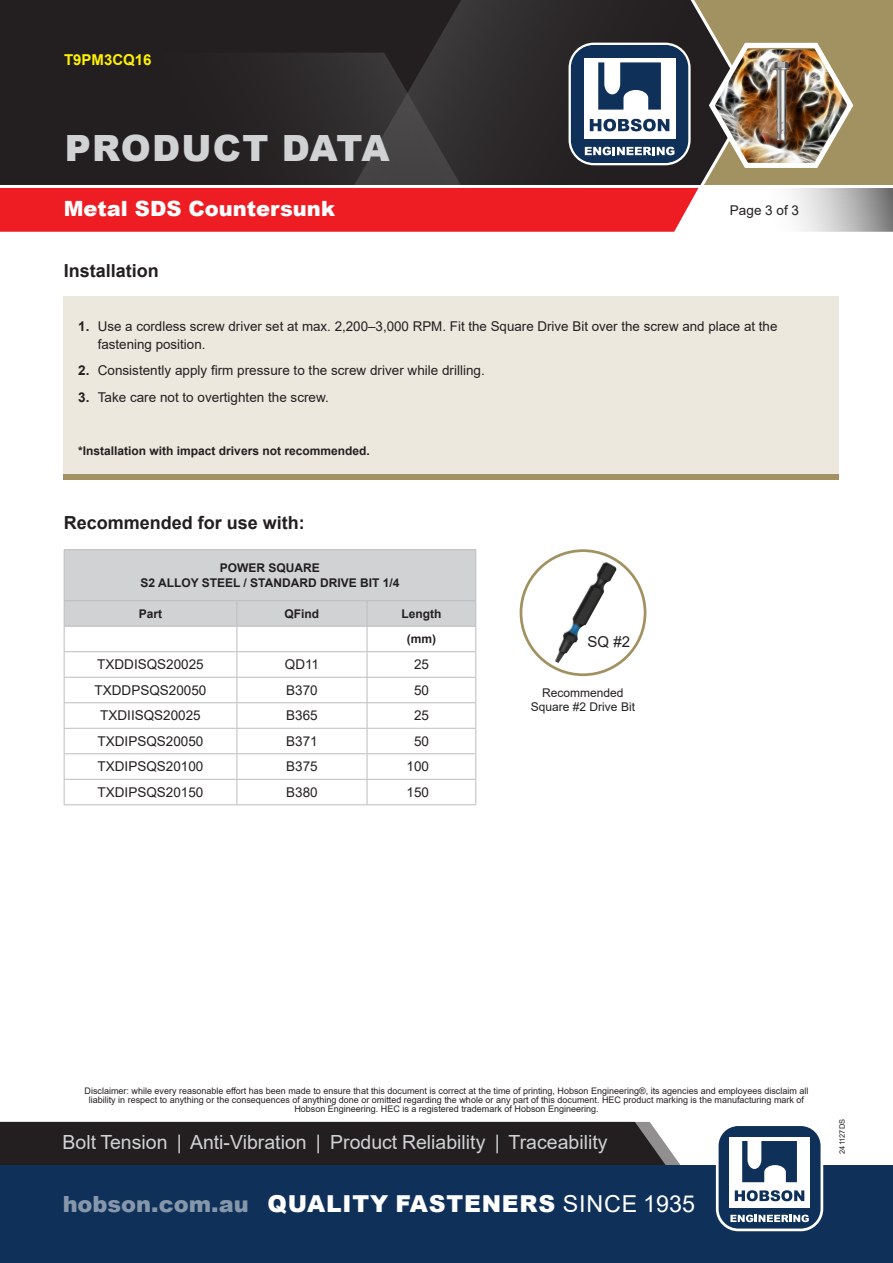
<style>
.page{position:relative;width:893px;height:1263px;background:#fff}
.page>*{position:absolute;margin:0;border:0;box-sizing:border-box;transform-origin:0 0}
.t1{font:900 36.15px "Arial";letter-spacing:.035em;color:#d1d2d4}
.t2{font:900 23.25px "Arial";letter-spacing:.035em;color:#fff}
.t3{font:900 21px "Arial";color:#fff}
.t4{font:19.5px "Arial";color:#d1d2d4}
.Prices{font:700 18px "Arial";color:#231f20}
.t5{font:700 15px "Arial";color:#fff101}
.t6{font:15px "Arial";color:#231f20}
.t7{font:13.5px/18px "Arial";color:#231f20}
.t8{font:700 12px/14.4px "Arial";color:#231f20;text-align:center}
.Headings{font:12px "Arial";color:#231f20}
.t9{font:9px/9px "Arial";color:#231f20;text-align:center}
.t10{font:7.5px "Arial";color:#231f20}
.s1{font-weight:700}
.s2{font-size:22.5px}
.s3{font-weight:400}
</style>
<div class="page">
<div style="left:0;top:1122px;width:681px;height:43px;background:#231f20"></div>
<div style="left:0;top:1165px;width:893px;height:98px;background:#0f3159"></div>
<svg style="left:720px;top:1127px;width:102px;height:103px"></svg>
<div style="left:716px;top:1123px;width:107px;height:108px;border:3px solid #fff;border-radius:21px"></div>
<svg style="left:0;top:0;width:893px;height:232px;background:#684644"></svg>
<img style="left:773px;top:62px;width:17px;height:78px">
<img style="left:558px;top:562px;width:47px;height:88px">
<div style="left:520px;top:549px;width:126px;height:127px;border:3px solid #a29161;border-radius:50%"></div>
<div style="left:63px;top:296px;width:776px;height:183px;background:#ede8de"></div>
<div style="left:64px;top:474px;width:775px;height:5px;background:#a29161"></div>
<hr style="left:64px;top:549px;width:173px;height:1px;background:#bcbdc0">
<hr style="left:237px;top:549px;width:130px;height:1px;background:#bcbdc0">
<hr style="left:367px;top:549px;width:109px;height:1px;background:#bcbdc0">
<svg style="left:64px;top:550px;width:412px;height:254px"></svg>
<hr style="left:64px;top:804px;width:173px;height:1px;background:#bcbdc0">
<hr style="left:237px;top:804px;width:130px;height:1px;background:#bcbdc0">
<hr style="left:367px;top:804px;width:109px;height:1px;background:#bcbdc0">
<h3 class="t5" style="left:64px;top:49px;width:89px">T9PM3CQ16</h3>
<h1 class="t1" style="left:65px;top:121px;width:326px">PRODUCT DATA</h1>
<h3 class="t3" style="left:64px;top:194px;width:273px">Metal SDS Countersunk</h3>
<h3 class="t7" style="left:730px;top:201px;width:71px">Page 3 of 3</h3>
<p class="Prices" style="left:64px;top:258px;width:97px">Installation</p>
<p class="t7" style="left:98px;top:317px;width:681px;text-indent:-20px"><span class="s1">1.</span> Use a cordless screw driver set at max. 2,200–3,000 RPM. Fit the Square Drive Bit over the screw and place at the fastening position.</p>
<p class="t7" style="left:78px;top:361px;width:408px"><span class="s1">2.</span> Consistently apply firm pressure to the screw driver while drilling.</p>
<p class="t7" style="left:78px;top:388px;width:252px"><span class="s1">3.</span> Take care not to overtighten the screw.</p>
<p class="t8" style="left:78px;top:444px;width:293px">*Installation with impact drivers not recommended.</p>
<p class="Prices" style="left:64px;top:510px;width:243px">Recommended for use with:</p>
<p class="t8" style="left:140px;top:561px;width:260px">POWER SQUARE<br>S2 ALLOY STEEL / STANDARD DRIVE BIT 1/4</p>
<p class="t8" style="left:139px;top:606px;width:25px">Part</p>
<p class="t8" style="left:285px;top:606px;width:36px">QFind</p>
<p class="t8" style="left:401px;top:606px;width:41px">Length</p>
<p class="t8" style="left:407px;top:632px;width:31px">(mm)</p>
<p class="t7" style="left:97px;top:655px;width:108px">TXDDISQS20025</p>
<p class="t7" style="left:285px;top:655px;width:36px">QD11</p>
<p class="t7" style="left:414px;top:655px;width:17px">25</p>
<p class="t7" style="left:95px;top:681px;width:113px">TXDDPSQS20050</p>
<p class="t7" style="left:286px;top:681px;width:33px">B370</p>
<p class="t7" style="left:414px;top:681px;width:17px">50</p>
<p class="t7" style="left:100px;top:707px;width:102px">TXDIISQS20025</p>
<p class="t7" style="left:286px;top:707px;width:33px">B365</p>
<p class="t7" style="left:414px;top:707px;width:17px">25</p>
<p class="t7" style="left:98px;top:732px;width:107px">TXDIPSQS20050</p>
<p class="t7" style="left:286px;top:732px;width:33px">B371</p>
<p class="t7" style="left:414px;top:732px;width:17px">50</p>
<p class="t7" style="left:98px;top:758px;width:107px">TXDIPSQS20100</p>
<p class="t7" style="left:286px;top:758px;width:33px">B375</p>
<p class="t7" style="left:406px;top:758px;width:24px">100</p>
<p class="t7" style="left:98px;top:783px;width:107px">TXDIPSQS20150</p>
<p class="t7" style="left:286px;top:783px;width:33px">B380</p>
<p class="t7" style="left:406px;top:783px;width:24px">150</p>
<p class="t6" style="left:588px;top:631px;width:44px">SQ #2</p>
<p class="Headings" style="left:542px;top:684px;width:83px">Recommended</p>
<p class="Headings" style="left:531px;top:699px;width:106px">Square #2 Drive Bit</p>
<p class="t9" style="left:85px;top:1086px;width:725px">Disclaimer: while every reasonable effort has been made to ensure that this document is correct at the time of printing, Hobson Engineering®, its agencies and employees disclaim all liability in respect to anything or the consequences of anything done or omitted regarding the whole or any part of this document. HEC product marking is the manufacturing mark of<br>Hobson Engineering. HEC is a registered trademark of Hobson Engineering.</p>
<h3 class="t4" style="left:63px;top:1129px;width:546px">Bolt Tension | Anti-Vibration | Product Reliability | Traceability</h3>
<h2 class="t2" style="left:63px;top:1187px;width:634px"><span class="s2">hobson.com.au</span> QUALITY FASTENERS <span class="s3">SINCE 1935</span></h2>
<p class="t10" style="left:837px;top:1154px;width:36px;rotate:-90deg">241127DS</p>
</div>
